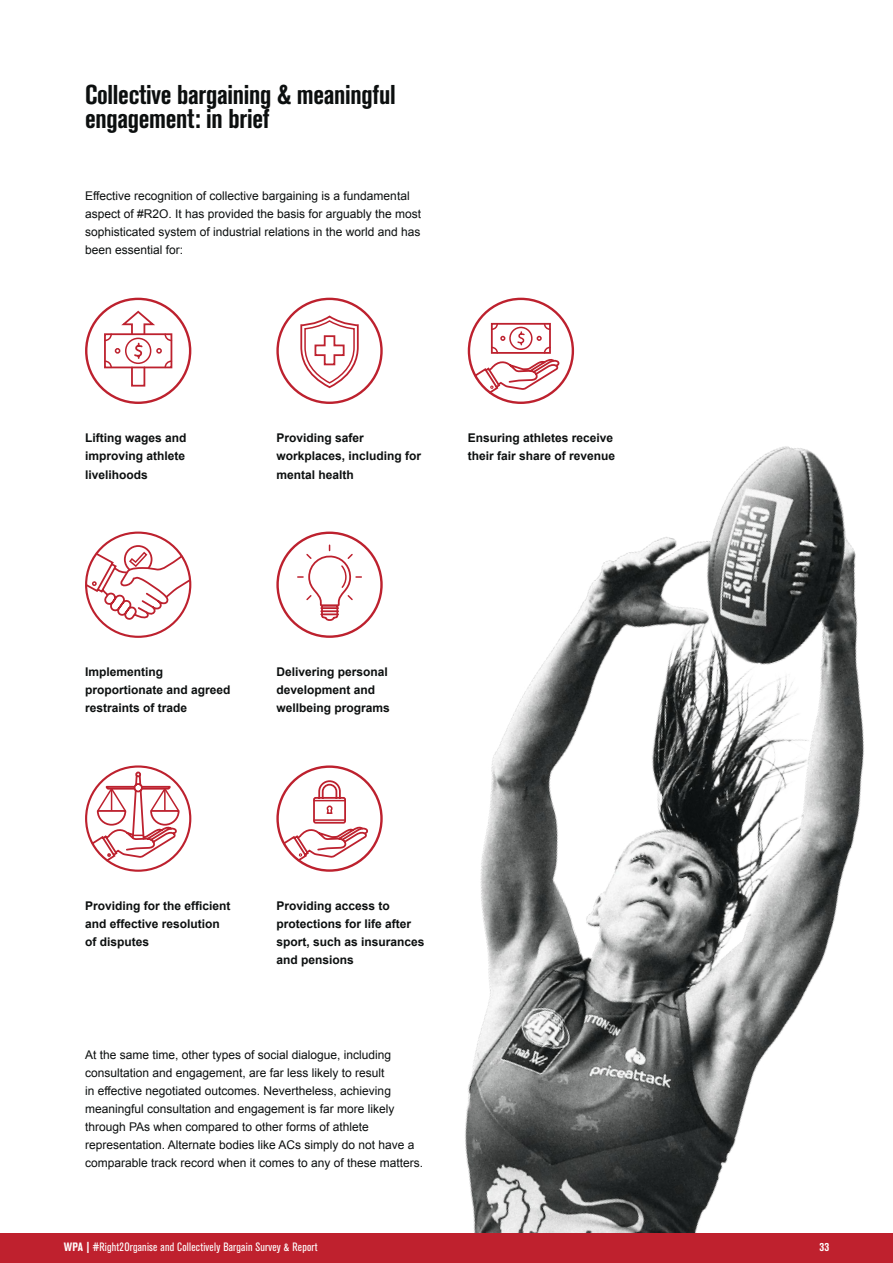
<style>
.page{position:relative;width:893px;height:1263px;background:#fff}
.page>*{position:absolute;margin:0;border:0;box-sizing:border-box;transform-origin:0 0}
.Sub_Header{font:700 condensed 27px/24px "Akzidenz Grotesk BQ";letter-spacing:-.01em;color:#0c0f0f}
.Body_Text{font:12px/18px "Arial";color:#0c0f0f}
.Body_Text-2{font:700 12px/18px "Arial";color:#0c0f0f}
.t1{font:condensed 12px "Akzidenz Grotesk BQ";letter-spacing:.02em;color:#fff}
.t2{font:700 condensed 12px "Akzidenz Grotesk BQ";color:#fff}
.s1{font-weight:700}
</style>
<div class="page">
<div style="left:85px;top:298px;width:106px;height:106px;border:2px solid #bd212e;border-radius:50%"></div>
<svg style="left:103px;top:309px;width:70px;height:78px"></svg>
<div style="left:468px;top:298px;width:106px;height:106px;border:2px solid #bd212e;border-radius:50%"></div>
<svg style="left:473px;top:322px;width:88px;height:73px"></svg>
<div style="left:85px;top:765px;width:106px;height:107px;border:2px solid #bd212e;border-radius:50%"></div>
<svg style="left:90px;top:771px;width:91px;height:92px"></svg>
<div style="left:276px;top:298px;width:107px;height:106px;border:2px solid #bd212e;border-radius:50%"></div>
<svg style="left:300px;top:315px;width:59px;height:74px"></svg>
<svg style="left:296px;top:544px;width:67px;height:77px"></svg>
<svg style="left:281px;top:779px;width:89px;height:84px"></svg>
<svg style="left:85px;top:544px;width:107px;height:78px"></svg>
<img style="left:375px;top:446px;width:489px;height:787px">
<div style="left:0;top:1233px;width:893px;height:30px;background:#bf212e"></div>
<p class="Sub_Header" style="left:85px;top:83px;width:312px">Collective bargaining &amp; meaningful engagement: in brief</p>
<p class="Body_Text" style="left:85px;top:187px;width:338px">Effective recognition of collective bargaining is a fundamental aspect of #R2O. It has provided the basis for arguably the most sophisticated system of industrial relations in the world and has been essential for:</p>
<p class="Body_Text-2" style="left:85px;top:430px;width:103px;text-align:justify">Lifting wages and improving athlete livelihoods</p>
<p class="Body_Text-2" style="left:276px;top:430px;width:146px">Providing safer workplaces, including for mental health</p>
<p class="Body_Text-2" style="left:468px;top:430px;width:149px">Ensuring athletes receive their fair share of revenue</p>
<p class="Body_Text-2" style="left:85px;top:663px;width:147px">Implementing proportionate and agreed restraints of trade</p>
<p class="Body_Text-2" style="left:276px;top:663px;width:115px">Delivering personal development and wellbeing programs</p>
<p class="Body_Text-2" style="left:85px;top:897px;width:147px">Providing for the efficient and effective resolution of disputes</p>
<p class="Body_Text-2" style="left:276px;top:897px;width:150px">Providing access to protections for life after sport, such as insurances and pensions</p>
<p class="Body_Text" style="left:85px;top:1046px;width:340px">At the same time, other types of social dialogue, including consultation and engagement, are far less likely to result<br>in effective negotiated outcomes. Nevertheless, achieving meaningful consultation and engagement is far more likely through PAs when compared to other forms of athlete representation. Alternate bodies like ACs simply do not have a comparable track record when it comes to any of these matters.</p>
<p class="t1" style="left:64px;top:1240px;width:255px"><span class="s1">WPA |</span> #Right2Organise and Collectively Bargain Survey &amp; Report</p>
<p class="t2" style="left:819px;top:1240px;width:11px">33</p>
</div>
